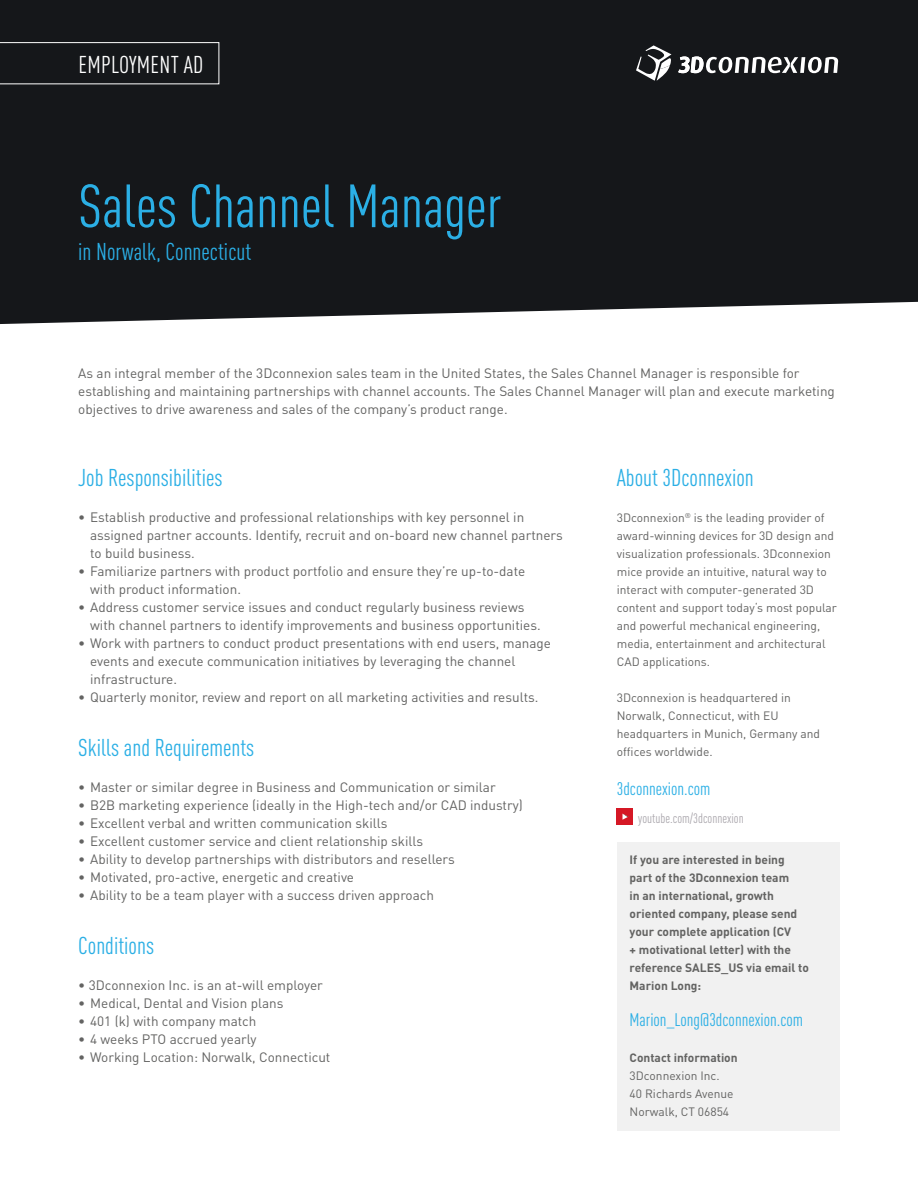
<style>
.page{position:relative;width:918px;height:1188px;background:#fff}
.page>*{position:absolute;margin:0;border:0;box-sizing:border-box;transform-origin:0 0}
.t1{font:condensed 60px "DIN Pro";color:#2bafe5}
.t2{font:condensed 24px "DIN Pro";color:#2bafe5}
.t3{font:condensed 24px "DIN Pro";color:#2bafe6}
.t4{font:condensed 24px "DIN Pro";letter-spacing:.01em;color:#fff}
.t5{font:condensed 18px "DIN Pro";color:#2bafe5}
.t6{font:13.5px/18px "DIN Pro";color:#636362}
.t7{font:condensed 13.5px "DIN Pro";color:#aaa7ad}
.t8{font:12px/18px "DIN Pro";color:#636362}
.t9{font:700 12px/18px "DIN Pro";color:#636362}
</style>
<div class="page">
<div style="left:0;top:0;width:918px;height:324px;background:#15171a"></div>
<svg style="left:0;top:42px;width:219px;height:42px;background:#1e2023"></svg>
<div style="left:617px;top:842px;width:223px;height:288px;background:#f1f1f1"></div>
<div style="left:617px;top:809px;width:16px;height:16px;background:#d51825"></div>
<svg style="left:622px;top:814px;width:6px;height:6px"></svg>
<svg style="left:678px;top:56px;width:160px;height:18px"></svg>
<svg style="left:636px;top:45px;width:35px;height:36px"></svg>
<h2 class="t4" style="left:78px;top:51px;width:126px">EMPLOYMENT AD</h2>
<h1 class="t1" style="left:78px;top:171px;width:425px">Sales Channel Manager</h1>
<h2 class="t3" style="left:78px;top:238px;width:175px">in Norwalk, Connecticut</h2>
<p class="t6" style="left:78px;top:364px;width:758px">As an integral member of the 3Dconnexion sales team in the United States, the Sales Channel Manager is responsible for establishing and maintaining partnerships with channel accounts. The Sales Channel Manager will plan and execute marketing objectives to drive awareness and sales of the company’s product range.</p>
<h2 class="t2" style="left:78px;top:464px;width:146px">Job Responsibilities</h2>
<p class="t6" style="left:90px;top:508px;width:474px;text-indent:-12px">• Establish productive and professional relationships with key personnel in assigned partner accounts. Identify, recruit and on-board new channel partners to build business.</p>
<p class="t6" style="left:90px;top:562px;width:437px;text-indent:-12px">• Familiarize partners with product portfolio and ensure they’re up-to-date with product information.</p>
<p class="t6" style="left:90px;top:598px;width:452px;text-indent:-12px">• Address customer service issues and conduct regularly business reviews with channel partners to identify improvements and business opportunities.</p>
<p class="t6" style="left:90px;top:634px;width:462px;text-indent:-12px">• Work with partners to conduct product presentations with end users, manage events and execute communication initiatives by leveraging the channel infrastructure.</p>
<p class="t6" style="left:78px;top:688px;width:462px">• Quarterly monitor, review and report on all marketing activities and results.</p>
<h2 class="t2" style="left:78px;top:734px;width:178px">Skills and Requirements</h2>
<p class="t6" style="left:78px;top:778px;width:419px">• Master or similar degree in Business and Communication or similar</p>
<p class="t6" style="left:78px;top:796px;width:446px">• B2B marketing experience (ideally in the High-tech and/or CAD industry)</p>
<p class="t6" style="left:78px;top:814px;width:311px">• Excellent verbal and written communication skills</p>
<p class="t6" style="left:78px;top:832px;width:346px">• Excellent customer service and client relationship skills</p>
<p class="t6" style="left:78px;top:850px;width:378px">• Ability to develop partnerships with distributors and resellers</p>
<p class="t6" style="left:78px;top:868px;width:277px">• Motivated, pro-active, energetic and creative</p>
<p class="t6" style="left:78px;top:886px;width:357px">• Ability to be a team player with a success driven approach</p>
<h2 class="t2" style="left:78px;top:932px;width:77px">Conditions</h2>
<p class="t6" style="left:78px;top:976px;width:246px">• 3Dconnexion Inc. is an at-will employer</p>
<p class="t6" style="left:78px;top:994px;width:207px">• Medical, Dental and Vision plans</p>
<p class="t6" style="left:78px;top:1012px;width:180px">• 401 (k) with company match</p>
<p class="t6" style="left:78px;top:1030px;width:180px">• 4 weeks PTO accrued yearly</p>
<p class="t6" style="left:78px;top:1048px;width:254px">• Working Location: Norwalk, Connecticut</p>
<h2 class="t2" style="left:617px;top:464px;width:139px">About 3Dconnexion</h2>
<p class="t8" style="left:617px;top:508px;width:222px">3Dconnexion<sup>®</sup> is the leading provider of award-winning devices for 3D design and visualization professionals. 3Dconnexion mice provide an intuitive, natural way to interact with computer-generated 3D content and support today‘s most popular and powerful mechanical engineering, media, entertainment and architectural CAD applications.</p>
<p class="t8" style="left:617px;top:688px;width:205px">3Dconnexion is headquartered in<br>Norwalk, Connecticut, with EU headquarters in Munich, Germany and offices worldwide.</p>
<h3 class="t5" style="left:617px;top:779px;width:95px">3dconnexion.com</h3>
<p class="t7" style="left:638px;top:811px;width:107px">youtube.com/3dconnexion</p>
<p class="t9" style="left:630px;top:850px;width:181px">If you are interested in being part of the 3Dconnexion team<br>in an international, growth oriented company, please send your complete application (CV<br>+ motivational letter) with the reference SALES_US via email to<br>Marion Long:</p>
<h3 class="t5" style="left:630px;top:1009px;width:175px">Marion_Long@3dconnexion.com</h3>
<p class="t9" style="left:630px;top:1048px;width:110px">Contact information</p>
<p class="t8" style="left:630px;top:1066px;width:106px">3Dconnexion Inc.<br>40 Richards Avenue<br>Norwalk, CT 06854</p>
</div>
